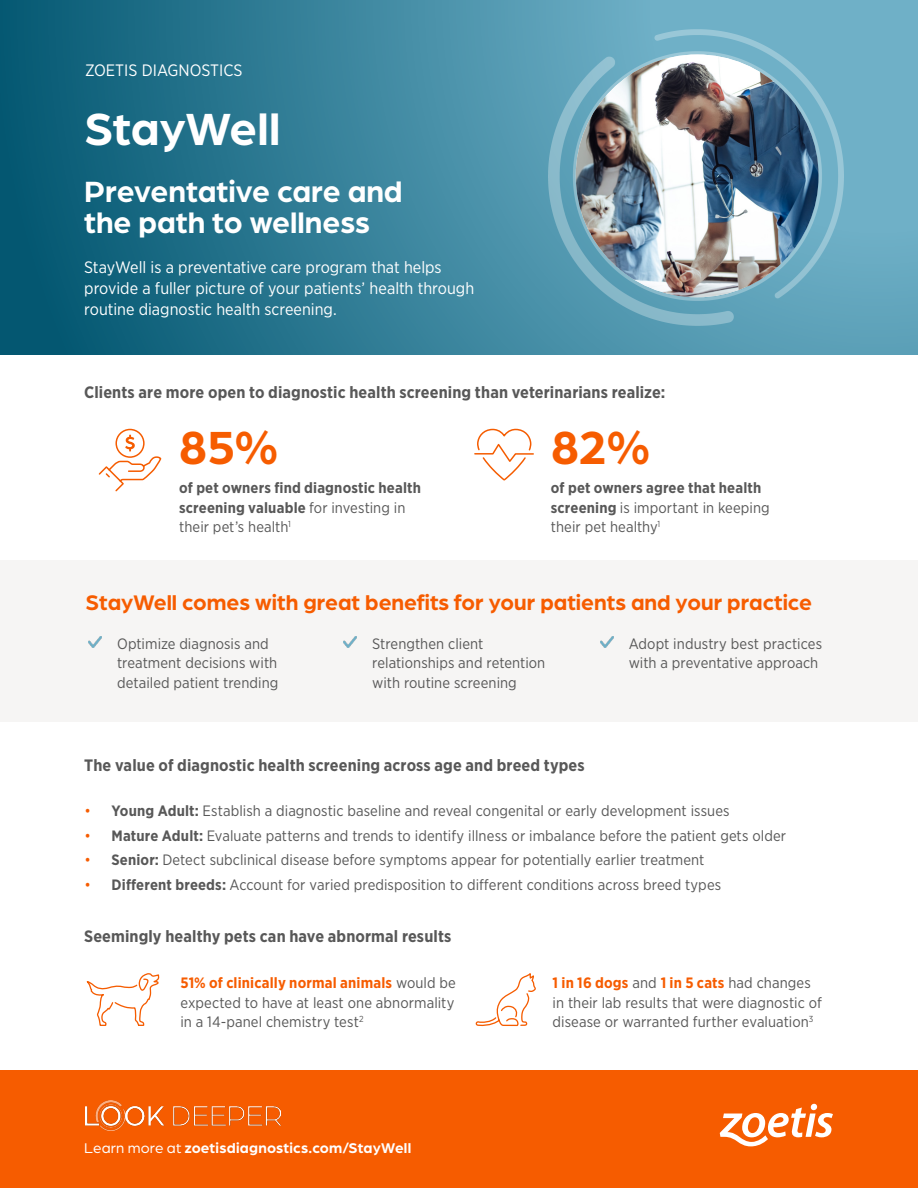
<style>
.page{position:relative;width:918px;height:1188px;background:#fff}
.page>*{position:absolute;margin:0;border:0;box-sizing:border-box;transform-origin:0 0}
.t1{font:700 49.5px "Arboria";color:#f65c00}
.t2{font:700 48px "Arboria";color:#fff}
.t3{font:700 31.2px/31.5px "Arboria";color:#fff}
.t4{font:700 22.5px "Arboria";color:#f65c00}
.t5{font:700 16.5px "Gotham Narrow";letter-spacing:.005em;color:#585858}
.t6{font:16.5px/21px "Gotham Narrow";color:#fff}
.t7{font:15px/19.5px "Gotham Narrow";letter-spacing:.005em;color:#585858}
.t8{font:700 15px/19.5px "Gotham Narrow";letter-spacing:.01em;color:#585858}
.t9{font:700 15px "Arboria";letter-spacing:.015em;color:#fff}
.s1{font-weight:400}
.s2{color:#f65c00}
.s3{font-weight:700}
.s4{font-weight:700;color:#f65c00}
</style>
<div class="page">
<div style="left:0;top:1070px;width:918px;height:118px;background:#f65c00"></div>
<img style="left:85px;top:1103px;width:195px;height:27px">
<div style="left:0;top:560px;width:918px;height:161px;background:#f6f5f4"></div>
<svg style="left:720px;top:1104px;width:113px;height:42px"></svg>
<svg style="left:0;top:0;width:918px;height:354px;background:#36819a"></svg>
<svg style="left:89px;top:637px;width:13px;height:10px"></svg>
<svg style="left:344px;top:637px;width:13px;height:10px"></svg>
<svg style="left:600px;top:637px;width:13px;height:10px"></svg>
<img style="left:548px;top:30px;width:296px;height:295px">
<img style="left:576px;top:54px;width:243px;height:243px;border-radius:121px">
<svg style="left:98px;top:428px;width:64px;height:64px"></svg>
<svg style="left:474px;top:428px;width:60px;height:53px"></svg>
<svg style="left:475px;top:974px;width:61px;height:53px"></svg>
<svg style="left:86px;top:973px;width:74px;height:130px"></svg>
<p class="t6" style="left:85px;top:59px;width:159px">ZOETIS DIAGNOSTICS</p>
<h2 class="t2" style="left:84px;top:96px;width:198px">StayWell</h2>
<h3 class="t3" style="left:84px;top:174px;width:320px">Preventative care and the path to wellness</h3>
<p class="t6" style="left:84px;top:256px;width:392px">StayWell is a preventative care program that helps provide a fuller picture of your patients’ health through routine diagnostic health screening.</p>
<p class="t5" style="left:84px;top:382px;width:583px">Clients are more open to diagnostic health screening than veterinarians realize:</p>
<h1 class="t1" style="left:179px;top:413px;width:101px">85%</h1>
<p class="t8" style="left:179px;top:478px;width:243px">of pet owners find diagnostic health screening valuable <span class="s1">for investing in their pet’s health</span><sup>1</sup></p>
<h1 class="t1" style="left:551px;top:413px;width:102px">82%</h1>
<p class="t8" style="left:551px;top:478px;width:220px">of pet owners agree that health screening <span class="s1">is important in keeping their pet healthy</span><sup>1</sup></p>
<h3 class="t4" style="left:85px;top:587px;width:728px">StayWell comes with great benefits for your patients and your practice</h3>
<p class="t7" style="left:117px;top:633px;width:163px">Optimize diagnosis and treatment decisions with detailed patient trending</p>
<p class="t7" style="left:372px;top:633px;width:175px">Strengthen client relationships and retention with routine screening</p>
<p class="t7" style="left:629px;top:633px;width:195px">Adopt industry best practices with a preventative approach</p>
<p class="t5" style="left:84px;top:755px;width:502px">The value of diagnostic health screening across age and breed types</p>
<p class="t7" style="left:84px;top:800px;width:647px"><span class="s2">•</span> <span class="s3">Young Adult:</span> Establish a diagnostic baseline and reveal congenital or early development issues</p>
<p class="t7" style="left:84px;top:825px;width:703px"><span class="s2">•</span> <span class="s3">Mature Adult:</span> Evaluate patterns and trends to identify illness or imbalance before the patient gets older</p>
<p class="t7" style="left:84px;top:850px;width:622px"><span class="s2">•</span> <span class="s3">Senior:</span> Detect subclinical disease before symptoms appear for potentially earlier treatment</p>
<p class="t7" style="left:84px;top:875px;width:638px"><span class="s2">•</span> <span class="s3">Different breeds:</span> Account for varied predisposition to different conditions across breed types</p>
<p class="t5" style="left:84px;top:926px;width:369px">Seemingly healthy pets can have abnormal results</p>
<p class="t7" style="left:180px;top:973px;width:277px;text-align:justify"><span class="s4">51% of clinically normal animals</span> would be expected to have at least one abnormality in a 14-panel chemistry test<sup>2</sup></p>
<p class="t7" style="left:553px;top:973px;width:271px"><span class="s4">1 in 16 dogs</span> and <span class="s4">1 in 5 cats</span> had changes in their lab results that were diagnostic of disease or warranted further evaluation<sup>3</sup></p>
<p class="t9" style="left:84px;top:1137px;width:329px"><span class="s1">Learn more at</span> zoetisdiagnostics.com/StayWell</p>
</div>
